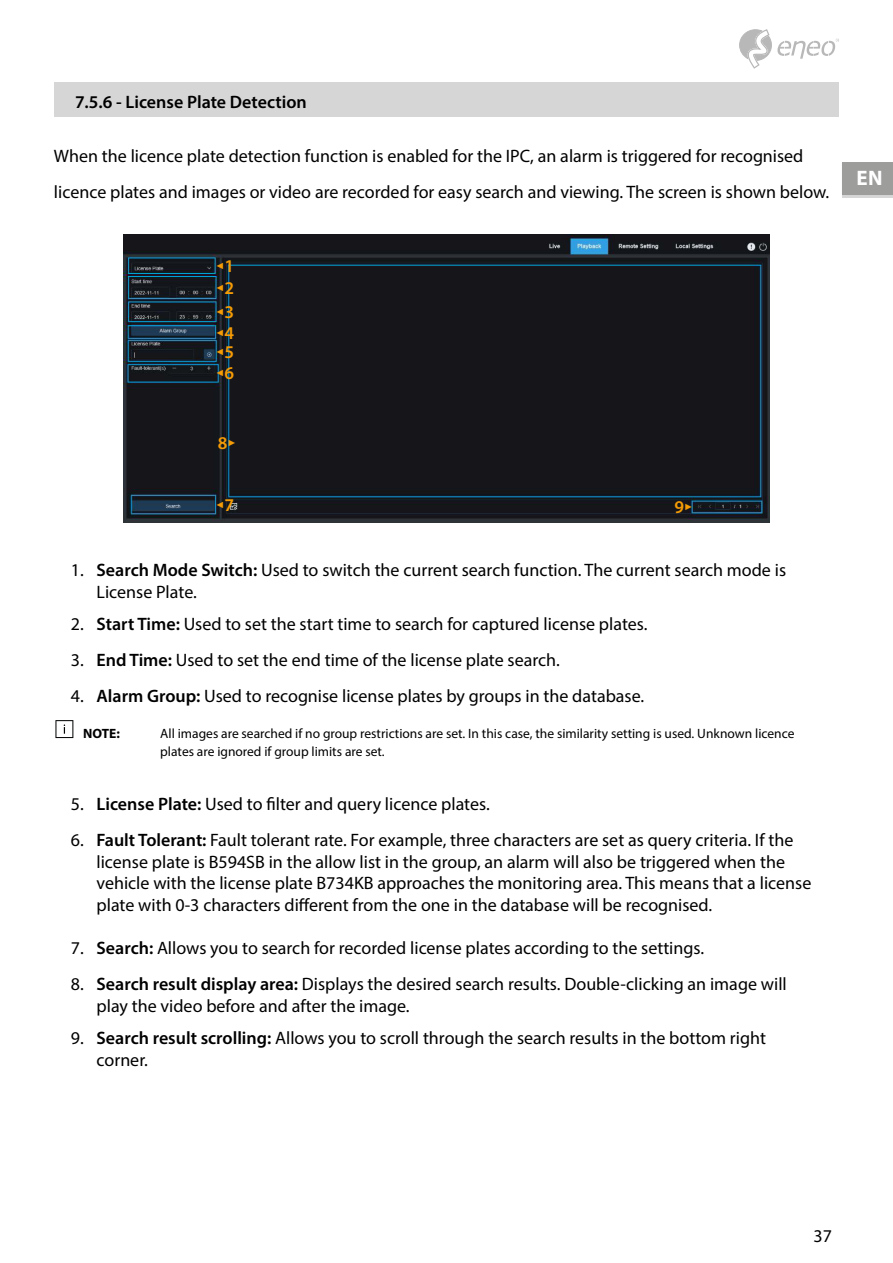
<style>
.page{position:relative;width:893px;height:1263px;background:#fff}
.page>*{position:absolute;margin:0;border:0;box-sizing:border-box;transform-origin:0 0}
.t1{font:700 21px "Myriad Pro";color:#fff}
.t2{font:18px/21.6px "Myriad Pro";color:#000}
.t3{font:600 18px "Myriad Pro";color:#000}
.t4{font:600 18px "Myriad Pro";color:#f49b06}
.t5{font:13.5px/18px "Myriad Pro";color:#000}
.t6{font:700 13.5px "Myriad Pro";color:#000}
.t7{font:9px/19.2px "Arial";color:#f49b06}
.s1{font-family:"Myriad Pro";font-weight:600;font-size:18px}
.s2{font-weight:600}
</style>
<div class="page">
<svg style="left:739px;top:29px;width:100px;height:40px"></svg>
<div style="left:842px;top:166px;width:51px;height:32px;background:#d6d6d6"></div>
<div style="left:842px;top:162px;width:51px;height:33px;background:#9d9d9c"></div>
<div style="left:54px;top:82px;width:785px;height:35px;background:#d6d6d6"></div>
<img style="left:124px;top:234px;width:645px;height:288px">
<svg style="left:55px;top:720px;width:18px;height:18px"></svg>
<p class="t3" style="left:75px;top:91px;width:233px">7.5.6 - License Plate Detection</p>
<p class="t2" style="left:54px;top:138px;width:777px;line-height:36px">When the licence plate detection function is enabled for the IPC, an alarm is triggered for recognised licence plates and images or video are recorded for easy search and viewing. The screen is shown below.</p>
<p class="t7" style="left:215px;top:257px;width:20px">◄<span class="s1">1</span></p>
<p class="t7" style="left:215px;top:278px;width:20px">◄<span class="s1">2</span></p>
<p class="t7" style="left:215px;top:302px;width:20px">◄<span class="s1">3</span></p>
<p class="t7" style="left:215px;top:323px;width:20px">◄<span class="s1">4 </span>◄<span class="s1">5</span></p>
<p class="t7" style="left:215px;top:364px;width:20px">◄<span class="s1">6</span></p>
<p class="t4" style="left:218px;top:431px;width:20px">8<sup>►</sup></p>
<p class="t7" style="left:215px;top:495px;width:20px">◄<span class="s1">7</span></p>
<p class="t4" style="left:675px;top:496px;width:20px">9<sup>►</sup></p>
<p class="t2" style="left:97px;top:559px;width:691px;text-indent:-26px">1. <span class="s2">Search Mode Switch:</span> Used to switch the current search function. The current search mode is<br>License Plate.</p>
<p class="t2" style="left:71px;top:613px;width:578px">2. <span class="s2">Start Time:</span> Used to set the start time to search for captured license plates.</p>
<p class="t2" style="left:71px;top:649px;width:491px">3. <span class="s2">End Time:</span> Used to set the end time of the license plate search.</p>
<p class="t2" style="left:71px;top:685px;width:575px">4. <span class="s2">Alarm Group:</span> Used to recognise license plates by groups in the database.</p>
<p class="t6" style="left:83px;top:725px;width:38px">NOTE:</p>
<p class="t5" style="left:160px;top:724px;width:636px">All images are searched if no group restrictions are set. In this case, the similarity setting is used. Unknown licence plates are ignored if group limits are set.</p>
<p class="t2" style="left:71px;top:793px;width:420px">5. <span class="s2">License Plate:</span> Used to filter and query licence plates.</p>
<p class="t2" style="left:97px;top:829px;width:716px;text-indent:-26px">6. <span class="s2">Fault Tolerant:</span> Fault tolerant rate. For example, three characters are set as query criteria. If the license plate is B594SB in the allow list in the group, an alarm will also be triggered when the vehicle with the license plate B734KB approaches the monitoring area. This means that a license plate with 0-3 characters different from the one in the database will be recognised.</p>
<p class="t2" style="left:71px;top:937px;width:635px">7. <span class="s2">Search:</span> Allows you to search for recorded license plates according to the settings.</p>
<p class="t2" style="left:97px;top:973px;width:692px;text-indent:-26px">8. <span class="s2">Search result display area:</span> Displays the desired search results. Double-clicking an image will play the video before and after the image.</p>
<p class="t2" style="left:97px;top:1027px;width:671px;text-indent:-26px">9. <span class="s2">Search result scrolling:</span> Allows you to scroll through the search results in the bottom right corner.</p>
<p class="t1" style="left:856px;top:164px;width:28px">EN</p>
<p class="t2" style="left:813px;top:1225px;width:20px">37</p>
</div>
